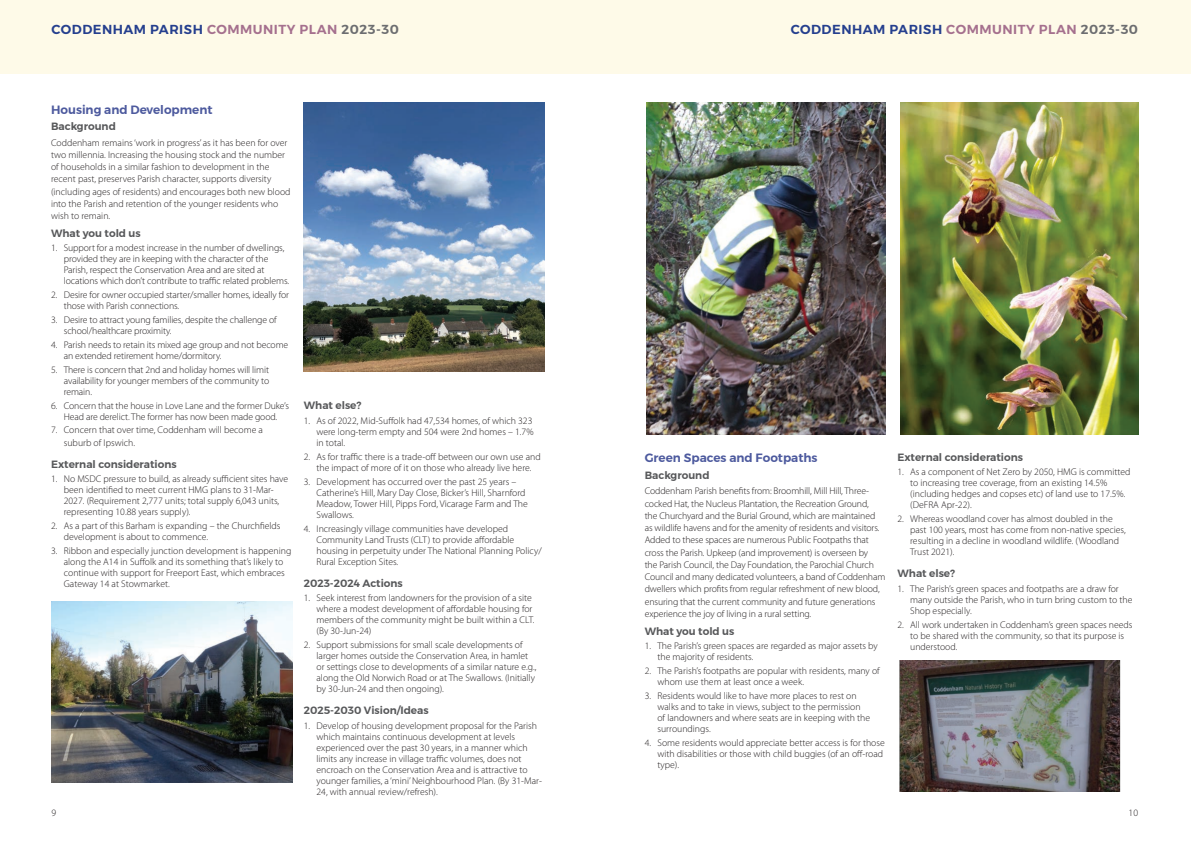
<style>
.page{position:relative;width:1191px;height:842px;background:#fff}
.page>*{position:absolute;margin:0;border:0;box-sizing:border-box;transform-origin:0 0}
.t1{font:600 13px "Montserrat";letter-spacing:.04em;color:#253f8e}
.t2{font:600 12px "Montserrat";color:#4d5a9e}
.t3{font:600 10.5px "Montserrat";color:#57585a}
.t4{font:300 9.8px/11px "Myriad Pro";color:#231f20}
.s1{color:#a5708e}
.s2{color:#6c6d70}
</style>
<div class="page">
<div style="left:0;top:0;width:1191px;height:74px;background:#fefae8"></div>
<img style="left:646px;top:102px;width:239px;height:333px">
<img style="left:900px;top:102px;width:238px;height:333px">
<img style="left:899px;top:660px;width:221px;height:131px">
<img style="left:303px;top:102px;width:241px;height:269px">
<img style="left:51px;top:602px;width:241px;height:180px">
<h1 class="t1" style="left:51px;top:19px;width:349px">CODDENHAM PARISH <span class="s1">COMMUNITY PLAN</span> <span class="s2">2023-30</span></h1>
<h1 class="t1" style="left:790px;top:19px;width:349px">CODDENHAM PARISH <span class="s1">COMMUNITY PLAN</span> <span class="s2">2023-30</span></h1>
<p class="t2" style="left:51px;top:100px;width:163px">Housing and Development</p>
<p class="t3" style="left:51px;top:118px;width:66px">Background</p>
<p class="t4" style="left:51px;top:136px;width:241px;line-height:12.2px">Coddenham remains ‘work in progress’ as it has been for over two millennia. Increasing the housing stock and the number of households in a similar fashion to development in the recent past, preserves Parish character, supports diversity (including ages of residents) and encourages both new blood into the Parish and retention of the younger residents who wish to remain.</p>
<p class="t3" style="left:51px;top:225px;width:91px">What you told us</p>
<p class="t4" style="left:64px;top:243px;width:227px;text-indent:-13px">1. Support for a modest increase in the number of dwellings, provided they are in keeping with the character of the Parish, respect the Conservation Area and are sited at locations which don’t contribute to traffic related problems.</p>
<p class="t4" style="left:64px;top:289px;width:227px;text-indent:-13px">2. Desire for owner occupied starter/smaller homes, ideally for those with Parish connections.</p>
<p class="t4" style="left:64px;top:314px;width:214px;text-indent:-13px">3. Desire to attract young families, despite the challenge of school/healthcare proximity.</p>
<p class="t4" style="left:64px;top:339px;width:226px;text-indent:-13px">4. Parish needs to retain its mixed age group and not become an extended retirement home/dormitory.</p>
<p class="t4" style="left:64px;top:364px;width:207px;text-align:justify;text-indent:-13px">5. There is concern that 2nd and holiday homes will limit availability for younger members of the community to remain.</p>
<p class="t4" style="left:51px;top:400px;width:239px;text-align:center">6. Concern that the house in Love Lane and the former Duke’s<br>Head are derelict. The former has now been made good.</p>
<p class="t4" style="left:64px;top:424px;width:201px;line-height:12.2px;text-indent:-13px">7. Concern that over time, Coddenham will become a suburb of Ipswich.</p>
<p class="t3" style="left:51px;top:456px;width:127px">External considerations</p>
<p class="t4" style="left:64px;top:473px;width:226px;text-indent:-13px">1. No MSDC pressure to build, as already sufficient sites have been identified to meet current HMG plans to 31-Mar-2027. (Requirement 2,777 units; total supply 6,043 units, representing 10.88 years supply).</p>
<p class="t4" style="left:64px;top:520px;width:218px;text-indent:-13px">2. As a part of this Barham is expanding – the Churchfields development is about to commence.</p>
<p class="t4" style="left:64px;top:545px;width:229px;text-indent:-13px">3. Ribbon and especially junction development is happening along the A14 in Suffolk and its something that’s likely to continue with support for Freeport East, which embraces Gateway 14 at Stowmarket.</p>
<p class="t3" style="left:304px;top:397px;width:59px">What else?</p>
<p class="t4" style="left:316px;top:416px;width:218px;text-align:justify;text-indent:-13px">1. As of 2022, Mid-Suffolk had 47,534 homes, of which 323 were long-term empty and 504 were 2nd homes – 1.7% in total.</p>
<p class="t4" style="left:304px;top:451px;width:238px;text-align:center">2. As for traffic there is a trade-off between our own use and the impact of more of it on those who already live here.</p>
<p class="t4" style="left:316px;top:476px;width:213px;text-indent:-13px">3. Development has occurred over the past 25 years – Catherine’s Hill, Mary Day Close, Bicker’s Hill, Sharnford Meadow, Tower Hill, Pipps Ford, Vicarage Farm and The Swallows.</p>
<p class="t4" style="left:316px;top:523px;width:227px;text-indent:-13px">4. Increasingly village communities have developed Community Land Trusts (CLT) to provide affordable housing in perpetuity under The National Planning Policy/ Rural Exception Sites.</p>
<p class="t3" style="left:304px;top:575px;width:101px">2023-2024 Actions</p>
<p class="t4" style="left:316px;top:592px;width:219px;text-indent:-13px">1. Seek interest from landowners for the provision of a site where a modest development of affordable housing for members of the community might be built within a CLT. (By 30-Jun-24)</p>
<p class="t4" style="left:316px;top:639px;width:221px;text-indent:-13px">2. Support submissions for small scale developments of larger homes outside the Conservation Area, in hamlet or settings close to developments of a similar nature e.g., along the Old Norwich Road or at The Swallows. (Initially by 30-Jun-24 and then ongoing).</p>
<p class="t3" style="left:304px;top:702px;width:126px">2025-2030 Vision/Ideas</p>
<p class="t4" style="left:316px;top:720px;width:227px;text-indent:-13px">1. Develop of housing development proposal for the Parish which maintains continuous development at levels experienced over the past 30 years, in a manner which limits any increase in village traffic volumes, does not encroach on the Conservation Area and is attractive to younger families, a ‘mini’ Neighbourhood Plan. (By 31-Mar-24, with annual review/refresh).</p>
<p class="t2" style="left:644px;top:449px;width:174px">Green Spaces and Footpaths</p>
<p class="t3" style="left:644px;top:467px;width:66px">Background</p>
<p class="t4" style="left:644px;top:485px;width:242px;line-height:12.2px">Coddenham Parish benefits from: Broomhill, Mill Hill, Three&shy;cocked Hat, the Nucleus Plantation, the Recreation Ground,<br>the Churchyard and the Burial Ground, which are maintained as wildlife havens and for the amenity of residents and visitors.<br>Added to these spaces are numerous Public Footpaths that cross the Parish. Upkeep (and improvement) is overseen by<br>the Parish Council, the Day Foundation, the Parochial Church Council and many dedicated volunteers, a band of Coddenham dwellers which profits from regular refreshment of new blood, ensuring that the current community and future generations experience the joy of living in a rural setting.</p>
<p class="t3" style="left:644px;top:622px;width:91px">What you told us</p>
<p class="t4" style="left:657px;top:640px;width:222px;text-indent:-13px">1. The Parish’s green spaces are regarded as major assets by the majority of residents.</p>
<p class="t4" style="left:657px;top:665px;width:224px;text-indent:-13px">2. The Parish’s footpaths are popular with residents, many of whom use them at least once a week.</p>
<p class="t4" style="left:657px;top:690px;width:214px;text-indent:-13px">3. Residents would like to have more places to rest on walks and to take in views, subject to the permission of landowners and where seats are in keeping with the surroundings.</p>
<p class="t4" style="left:657px;top:737px;width:229px;text-indent:-13px">4. Some residents would appreciate better access is for those with disabilities or those with child buggies (of an off-road type).</p>
<p class="t3" style="left:897px;top:449px;width:127px">External considerations</p>
<p class="t4" style="left:910px;top:467px;width:222px;text-indent:-13px">1. As a component of Net Zero by 2050, HMG is committed to increasing tree coverage, from an existing 14.5% (including hedges and copses etc) of land use to 17.5%. (DeFRA Apr-22).</p>
<p class="t4" style="left:910px;top:513px;width:217px;text-indent:-13px">2. Whereas woodland cover has almost doubled in the past 100 years, most has come from non-native species, resulting in a decline in woodland wildlife. (Woodland Trust 2021).</p>
<p class="t3" style="left:897px;top:565px;width:59px">What else?</p>
<p class="t4" style="left:910px;top:583px;width:224px;text-indent:-13px">1. The Parish’s green spaces and footpaths are a draw for many outside the Parish, who in turn bring custom to the<br>Shop especially.</p>
<p class="t4" style="left:910px;top:619px;width:224px;text-indent:-13px">2. All work undertaken in Coddenham’s green spaces needs to be shared with the community, so that its purpose is understood.</p>
<p class="t4" style="left:51px;top:807px;width:6px">9</p>
<p class="t4" style="left:1128px;top:807px;width:11px">10</p>
</div>
